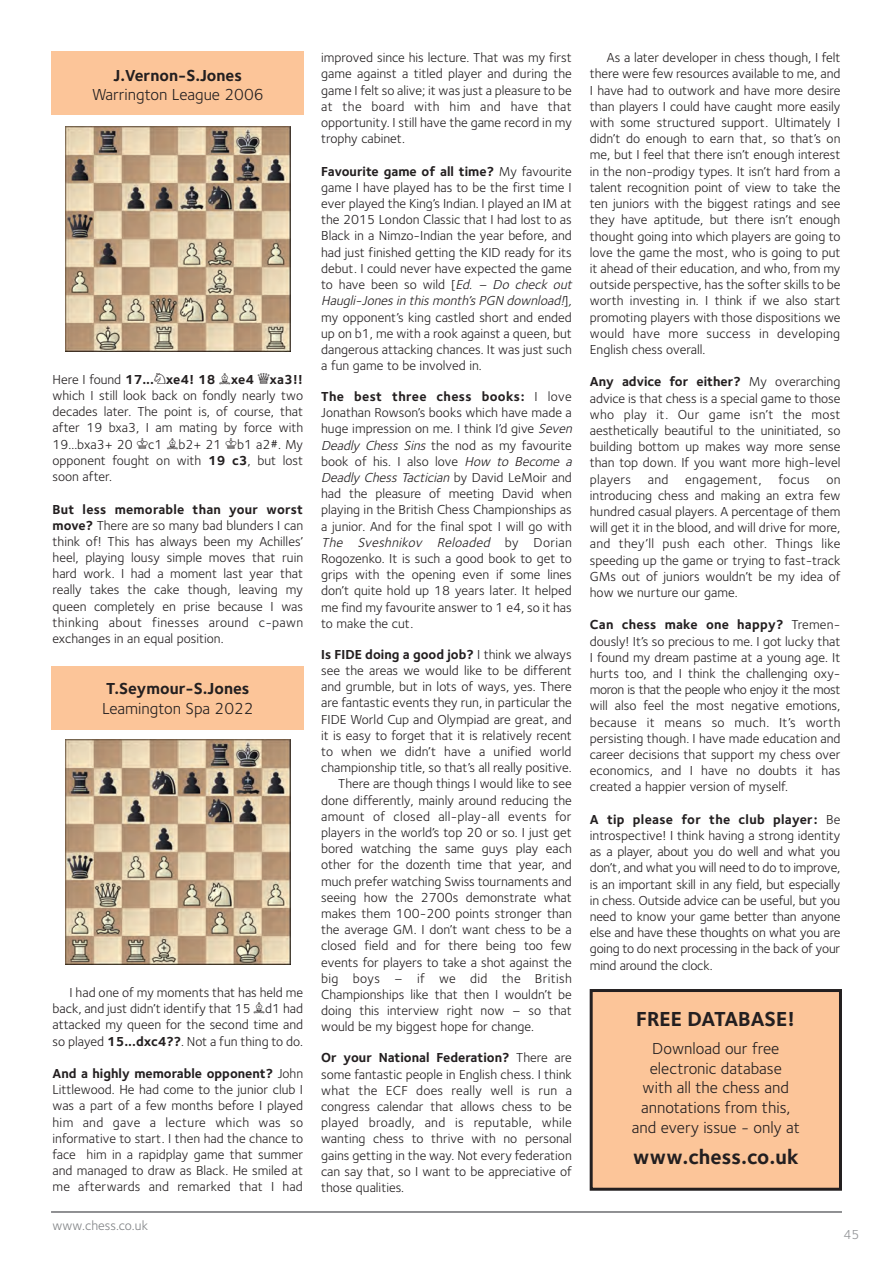
<style>
.page{position:relative;width:893px;height:1263px;background:#fff}
.page>*{position:absolute;margin:0;border:0;box-sizing:border-box;transform-origin:0 0}
.t1{font:700 21px "Foundry Sterling";color:#231f20}
.t2{font:16.5px/19.8px "Foundry Sterling";color:#231f20;text-align:center}
.t3{font:700 16.5px "Foundry Sterling";color:#231f20}
.t4{font:13.5px/16.2px "Foundry Sterling";color:#231f20;text-align:justify}
.t5{font:700 13.5px "Foundry Sterling";color:#231f20}
.t6{font:13.5px "Foundry Sterling";letter-spacing:.025em;color:#231f20}
.t7{font:13.5px "Foundry Sterling";color:#808285}
.t8{font:13.5px "Foundry Sterling";color:#939598}
.s1{font-weight:700}
.s2{font-family:"Figurine Tms Habs Roman"}
.s3{font-style:italic}
.s4{font-weight:400}
</style>
<div class="page">
<div style="left:51px;top:51px;width:252px;height:63px;background:#fcc599"></div>
<div style="left:51px;top:667px;width:252px;height:63px;background:#fcc599"></div>
<img style="left:65px;top:739px;width:226px;height:226px">
<img style="left:65px;top:126px;width:226px;height:225px">
<hr style="left:51px;top:1211px;width:791px;height:2px;background:#6c6d70">
<div style="left:591px;top:990px;width:249px;height:199px;background:#fcc599"></div>
<div style="left:590px;top:989px;width:252px;height:202px;border:3px solid #231f20"></div>
<p class="t3" style="left:114px;top:65px;width:130px">J.Vernon-S.Jones</p>
<p class="t2" style="left:92px;top:85px;width:173px">Warrington League 2006</p>
<p class="t4" style="left:53px;top:371px;width:252px">Here I found <span class="s1">17...</span><span class="s2">Ì</span><span class="s1">xe4! 18</span> <span class="s2">Í</span><span class="s1">xe4</span> <span class="s2">Ë</span><span class="s1">xa3!! </span>which I still look back on fondly nearly two decades later. The point is, of course, that after 19 bxa3, I am mating by force with 19...bxa3+ 20 <span class="s2">Ê</span>c1 <span class="s2">Í</span>b2+ 21 <span class="s2">Ê</span>b1 a2#. My opponent fought on with <span class="s1">19 c3</span>, but lost soon after.</p>
<p class="t4" style="left:53px;top:501px;width:252px"><span class="s1">But less memorable than your worst move?</span> There are so many bad blunders I can think of! This has always been my Achilles’ heel, playing lousy simple moves that ruin hard work. I had a moment last year that really takes the cake though, leaving my queen completely en prise because I was thinking about finesses around c-pawn exchanges in an equal position.</p>
<p class="t3" style="left:106px;top:678px;width:145px">T.Seymour-S.Jones</p>
<p class="t2" style="left:102px;top:698px;width:153px">Leamington Spa 2022</p>
<p class="t4" style="left:53px;top:984px;width:252px;text-indent:17px">I had one of my moments that has held me back, and just didn’t identify that 15 <span class="s2">Í</span>d1 had attacked my queen for the second time and so played <span class="s1">15...dxc4??</span>. Not a fun thing to do.</p>
<p class="t4" style="left:53px;top:1065px;width:252px"><span class="s1">And a highly memorable opponent?</span> John Littlewood. He had come to the junior club I was a part of a few months before I played him and gave a lecture which was so informative to start. I then had the chance to face him in a rapidplay game that summer and managed to draw as Black. He smiled at me afterwards and remarked that I had</p>
<p class="t7" style="left:53px;top:1218px;width:97px">www.chess.co.uk</p>
<p class="t4" style="left:321px;top:50px;width:252px">improved since his lecture. That was my first game against a titled player and during the game I felt so alive; it was just a pleasure to be at the board with him and have that opportunity. I still have the game record in my trophy cabinet.</p>
<p class="t4" style="left:321px;top:163px;width:255px;text-align:left"><span class="s1">Favourite game of all time?</span> My favourite game I have played has to be the first time I ever played the King’s Indian. I played an IM at the 2015 London Classic that I had lost to as Black in a Nimzo-Indian the year before, and had just finished getting the KID ready for its debut. I could never have expected the game to have been so wild [<span class="s3">Ed. – Do check out Haugli-Jonesin thismonth’sPGN download!</span>] <span class="s3">, </span>my opponent’s king castled short and ended up on b1, me with a rook against a queen, but dangerous attacking chances. It was just such a fun game to be involved in.</p>
<p class="t4" style="left:321px;top:388px;width:255px;text-align:left"><span class="s1">The best three chess books:</span> I love Jonathan Rowson’s books which have made a huge impression on me. I think I’d give <span class="s3">Seven Deadly Chess Sins</span> the nod as my favourite book of his. I also love <span class="s3">How to Become a Deadly Chess Tactician</span> by D a v i d L e M o i r a n d had the pleasure of meeting David when playing in the British Chess Championships as a junior. And for the final spot I will go with <span class="s3">The Sveshnikov Reloaded</span> b y D o r i a n Rogozenko. It is such a good book to get to grips with the opening even if some lines don’t quite hold up 18 years later. It helped me find my favourite answer to 1 e4, so it has to make the cut.</p>
<p class="t5" style="left:321px;top:646px;width:252px">Is FIDE doing a good job? <span class="s4">I think we always</span></p>
<p class="t4" style="left:321px;top:662px;width:252px">see the areas we would like to be different</p>
<p class="t4" style="left:321px;top:678px;width:252px">and grumble, but in lots of ways, yes. There</p>
<p class="t4" style="left:321px;top:695px;width:252px">are fantastic events they run, in particular the</p>
<p class="t4" style="left:321px;top:711px;width:252px">FIDE World Cup and Olympiad are great, and</p>
<p class="t4" style="left:321px;top:727px;width:252px">it is easy to forget that it is relatively recent</p>
<p class="t4" style="left:321px;top:743px;width:252px">to when we didn’t have a unified world</p>
<p class="t4" style="left:321px;top:759px;width:252px">championship title, so that’s all really positive.</p>
<p class="t4" style="left:338px;top:776px;width:235px">There are though things I would like to see</p>
<p class="t4" style="left:321px;top:792px;width:252px">done differently, mainly around reducing the</p>
<p class="t4" style="left:321px;top:808px;width:252px">amount of closed all-play-all events for</p>
<p class="t4" style="left:321px;top:824px;width:252px">players in the world’s top 20 or so. I just get</p>
<p class="t4" style="left:321px;top:840px;width:252px">bored watching the same guys play each</p>
<p class="t4" style="left:321px;top:857px;width:252px">other for the dozenth time that year, and</p>
<p class="t4" style="left:321px;top:873px;width:252px">much prefer watching Swiss tournaments and</p>
<p class="t4" style="left:321px;top:889px;width:252px">seeing how the 2700s demonstrate what</p>
<p class="t4" style="left:321px;top:905px;width:252px">makes them 100-200 points stronger than</p>
<p class="t4" style="left:321px;top:921px;width:252px">the average GM. I don’t want chess to be a</p>
<p class="t4" style="left:321px;top:938px;width:252px">closed field and for there being too few</p>
<p class="t4" style="left:321px;top:954px;width:252px">events for players to take a shot against the</p>
<p class="t6" style="left:321px;top:970px;width:252px">big boys – if we did the British</p>
<p class="t4" style="left:321px;top:986px;width:252px">Championships like that then I wouldn’t be</p>
<p class="t4" style="left:321px;top:1002px;width:252px">doing this interview right now – so that</p>
<p class="t4" style="left:321px;top:1019px;width:214px">would be my biggest hope for change.</p>
<p class="t4" style="left:321px;top:1049px;width:252px"><span class="s1">Or your National Federation?</span> There are some fantastic people in English chess. I think what the ECF does really well is run a congress calendar that allows chess to be played broadly, and is reputable, while wanting chess to thrive with no personal gains getting in the way. Not every federation can say that, so I want to be appreciative of those qualities.</p>
<p class="t4" style="left:590px;top:50px;width:252px;text-indent:17px">As a later developer in chess though, I felt there were few resources available to me, and I have had to outwork and have more desire than players I could have caught more easily with some structured support. Ultimately I didn’t do enough to earn that, so that’s on me, but I feel that there isn’t enough interest in the non-prodigy types. It isn’t hard from a talent recognition point of view to take the ten juniors with the biggest ratings and see they have aptitude, but there isn’t enough thought going into which players are going to love the game the most, who is going to put it ahead of their education, and who, from my outside perspective, has the softer skills to be worth investing in. I think if we also start promoting players with those dispositions we would have more success in developing English chess overall.</p>
<p class="t4" style="left:590px;top:374px;width:252px"><span class="s1">Any advice for either?</span> My overarching advice is that chess is a special game to those who play it. Our game isn’t the most aesthetically beautiful to the uninitiated, so building bottom up makes way more sense than top down. If you want more high-level players and engagement, focus on introducing chess and making an extra few hundred casual players. A percentage of them will get it in the blood, and will drive for more, and they’ll push each other. Things like speeding up the game or trying to fast-track GMs out of juniors wouldn’t be my idea of how we nurture our game.</p>
<p class="t4" style="left:590px;top:617px;width:252px"><span class="s1">Can chess make one happy?</span> Tremen&shy;dously! It’s so precious to me. I got lucky that I found my dream pastime at a young age. It hurts too, and I think the challenging oxy&shy;moron is that the people who enjoy it the most will also feel the most negative emotions, because it means so much. It’s worth persisting though. I have made education and career decisions that support my chess over economics, and I have no doubts it has created a happier version of myself.</p>
<p class="t4" style="left:590px;top:811px;width:252px"><span class="s1">A tip please for the club player:</span> Be introspective! I think having a strong identity as a player, about you do well and what you don’t, and what you will need to do to improve, is an important skill in any field, but especially in chess. Outside advice can be useful, but you need to know your game better than anyone else and have these thoughts on what you are going to do next processing in the back of your mind around the clock.</p>
<h1 class="t1" style="left:636px;top:1006px;width:161px">FREE DATABASE!</h1>
<p class="t2" style="left:632px;top:1038px;width:170px">Download our free electronic database<br>with all the chess and annotations from this, and every issue - only at</p>
<h1 class="t1" style="left:633px;top:1144px;width:167px">www.chess.co.uk</h1>
<p class="t8" style="left:843px;top:1227px;width:18px">45</p>
</div>
